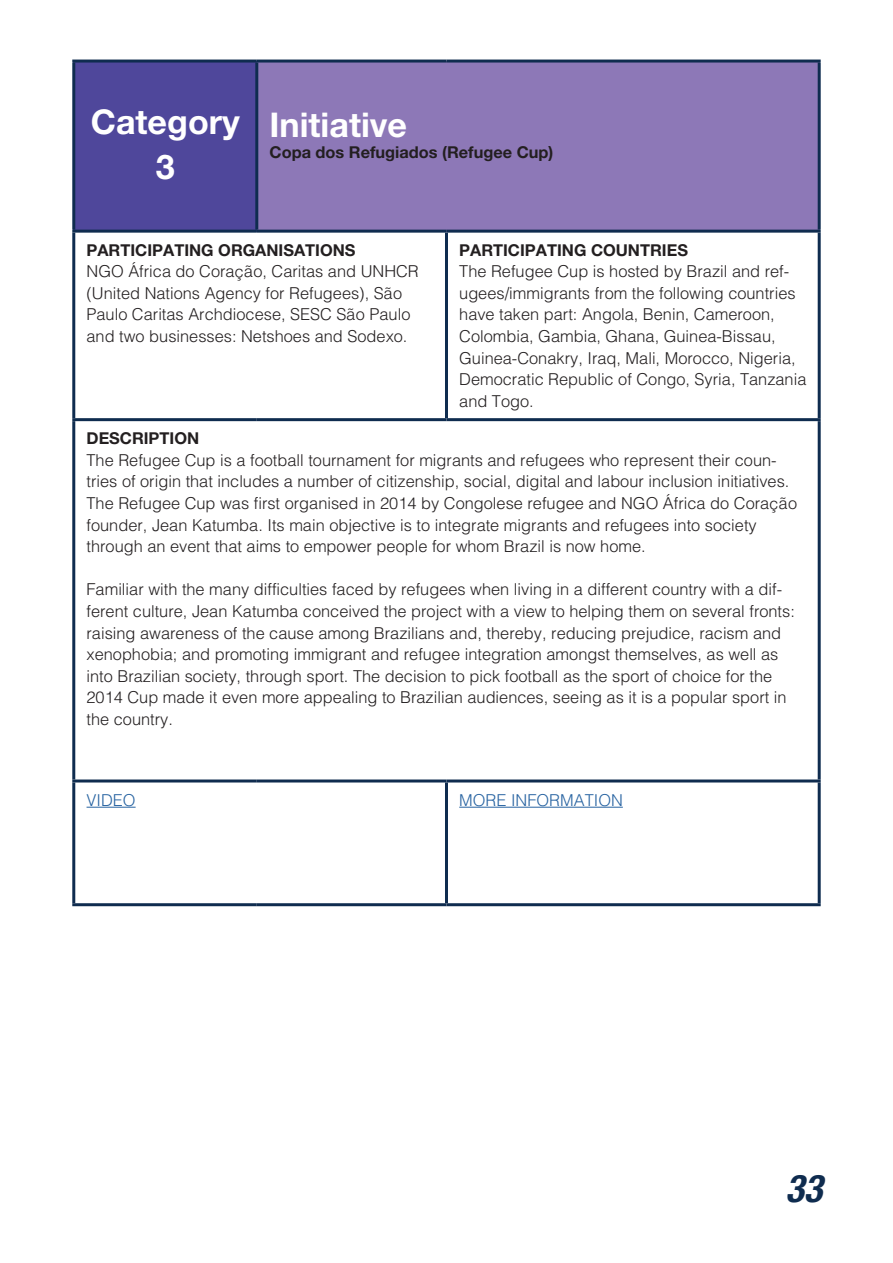
<style>
.page{position:relative;width:893px;height:1263px;background:#fff}
.page>*{position:absolute;margin:0;border:0;box-sizing:border-box;transform-origin:0 0}
.t1{font:italic 700 condensed 42px "Helvetica Cyrillic Pro";color:#0f2c4f}
.t2{font:700 37.5px/45px "Helvetica Cyrillic Pro";color:#fff;text-align:center}
.t3{font:300 18px/21.6px "Helvetica Cyrillic Pro";color:#231f20}
.t4{font:700 18px "Helvetica Cyrillic Pro";color:#231f20}
.t5{font:300 18px "Helvetica Cyrillic Pro";color:#2763a1}
</style>
<div class="page">
<div style="left:74px;top:61px;width:183px;height:170px;background:#4f479b"></div>
<div style="left:257px;top:61px;width:562px;height:170px;background:#8d78b7"></div>
<hr style="left:72px;top:60px;width:185px;height:3px;background:#0f2c4f">
<hr style="left:72px;top:63px;width:3px;height:167px;background:#0f2c4f">
<hr style="left:72px;top:230px;width:185px;height:3px;background:#0f2c4f">
<hr style="left:72px;top:233px;width:3px;height:185px;background:#0f2c4f">
<hr style="left:445px;top:233px;width:3px;height:185px;background:#0f2c4f">
<hr style="left:818px;top:233px;width:3px;height:185px;background:#0f2c4f">
<hr style="left:72px;top:418px;width:185px;height:3px;background:#0f2c4f">
<hr style="left:72px;top:421px;width:3px;height:358px;background:#0f2c4f">
<hr style="left:257px;top:418px;width:189px;height:3px;background:#0f2c4f">
<hr style="left:446px;top:418px;width:375px;height:3px;background:#0f2c4f">
<hr style="left:818px;top:421px;width:3px;height:358px;background:#0f2c4f">
<hr style="left:72px;top:779px;width:185px;height:3px;background:#0f2c4f">
<hr style="left:72px;top:782px;width:3px;height:121px;background:#0f2c4f">
<hr style="left:257px;top:779px;width:189px;height:3px;background:#0f2c4f">
<hr style="left:446px;top:779px;width:375px;height:3px;background:#0f2c4f">
<hr style="left:445px;top:782px;width:3px;height:121px;background:#0f2c4f">
<hr style="left:818px;top:782px;width:3px;height:121px;background:#0f2c4f">
<hr style="left:72px;top:903px;width:185px;height:3px;background:#0f2c4f">
<hr style="left:257px;top:903px;width:189px;height:3px;background:#0f2c4f">
<hr style="left:446px;top:903px;width:375px;height:3px;background:#0f2c4f">
<hr style="left:257px;top:60px;width:189px;height:3px;background:#0f2c4f">
<hr style="left:255px;top:63px;width:3px;height:167px;background:#0f2c4f">
<hr style="left:446px;top:60px;width:375px;height:3px;background:#0f2c4f">
<hr style="left:818px;top:63px;width:3px;height:167px;background:#0f2c4f">
<hr style="left:257px;top:230px;width:189px;height:3px;background:#0f2c4f">
<hr style="left:446px;top:230px;width:375px;height:3px;background:#0f2c4f">
<hr style="left:87px;top:807px;width:49px;height:1px;background:#2763a1">
<hr style="left:459px;top:807px;width:164px;height:1px;background:#2763a1">
<h2 class="t2" style="left:91px;top:97px;width:151px">Category<br>3</h2>
<h2 class="t2" style="left:270px;top:100px;width:139px">Initiative</h2>
<p class="t4" style="left:270px;top:141px;width:285px">Copa dos Refugiados (Refugee Cup)</p>
<p class="t4" style="left:87px;top:238px;width:270px">PARTICIPATING ORGANISATIONS</p>
<p class="t3" style="left:87px;top:260px;width:334px">NGO África do Coração, Caritas and UNHCR (United Nations Agency for Refugees), São Paulo Caritas Archdiocese, SESC São Paulo and two businesses: Netshoes and Sodexo.</p>
<p class="t4" style="left:459px;top:238px;width:230px">PARTICIPATING COUNTRIES</p>
<p class="t3" style="left:459px;top:260px;width:349px">The Refugee Cup is hosted by Brazil and ref&shy;ugees/immigrants from the following countries have taken part: Angola, Benin, Cameroon, Colombia, Gambia, Ghana, Guinea-Bissau, Guinea-Conakry, Iraq, Mali, Morocco, Nigeria, Democratic Republic of Congo, Syria, Tanzania and Togo.</p>
<p class="t4" style="left:87px;top:427px;width:114px">DESCRIPTION</p>
<p class="t3" style="left:87px;top:448px;width:712px">The Refugee Cup is a football tournament for migrants and refugees who represent their coun&shy;tries of origin that includes a number of citizenship, social, digital and labour inclusion initiatives.<br>The Refugee Cup was first organised in 2014 by Congolese refugee and NGO África do Coração founder, Jean Katumba. Its main objective is to integrate migrants and refugees into society through an event that aims to empower people for whom Brazil is now home.</p>
<p class="t3" style="left:87px;top:578px;width:710px">Familiar with the many difficulties faced by refugees when living in a different country with a dif&shy;ferent culture, Jean Katumba conceived the project with a view to helping them on several fronts: raising awareness of the cause among Brazilians and, thereby, reducing prejudice, racism and xenophobia; and promoting immigrant and refugee integration amongst themselves, as well as into Brazilian society, through sport. The decision to pick football as the sport of choice for the 2014 Cup made it even more appealing to Brazilian audiences, seeing as it is a popular sport in the country.</p>
<p class="t5" style="left:87px;top:788px;width:51px">VIDEO</p>
<p class="t5" style="left:459px;top:788px;width:165px">MORE INFORMATION</p>
<h1 class="t1" style="left:787px;top:1150px;width:38px">33</h1>
</div>
